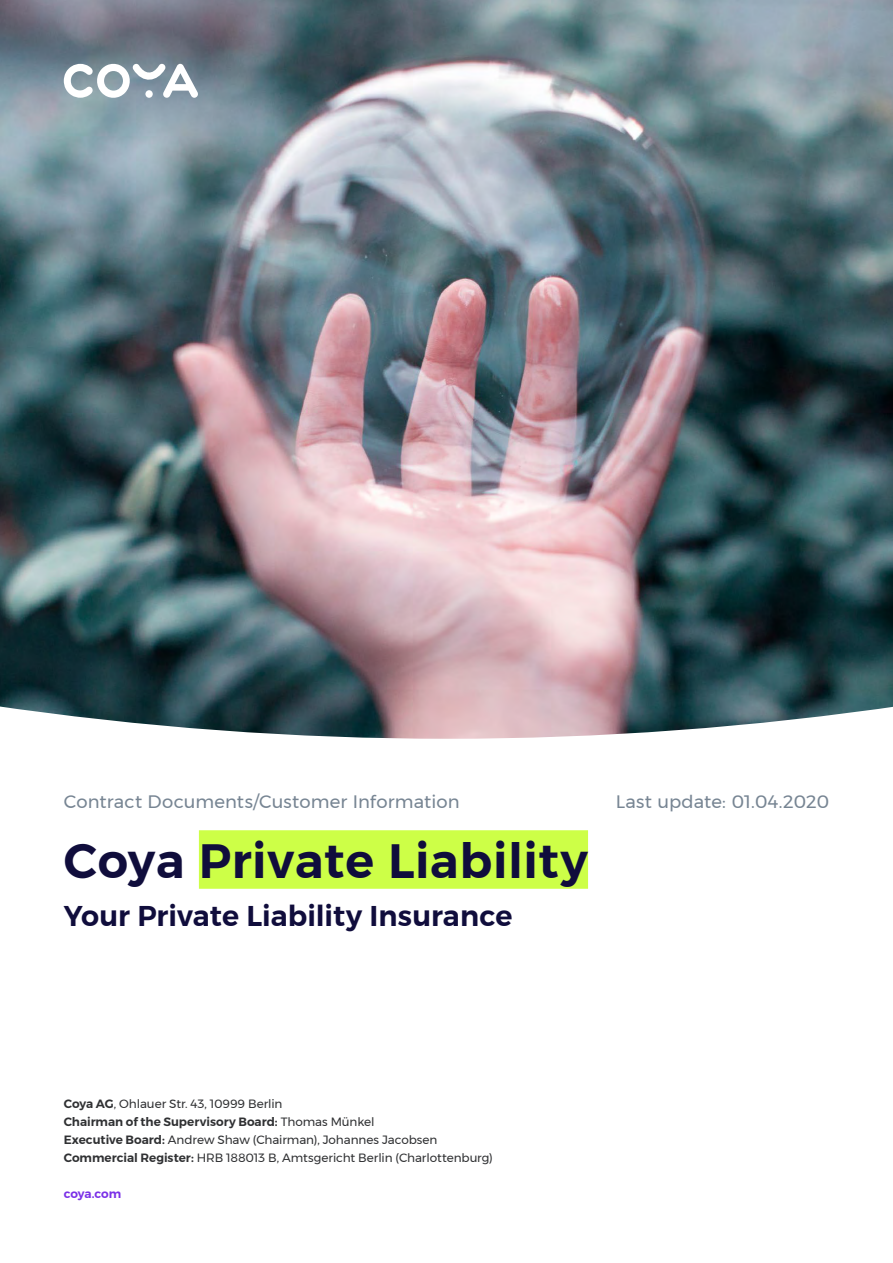
<style>
.page{position:relative;width:893px;height:1263px;background:#fff}
.page>*{position:absolute;margin:0;border:0;box-sizing:border-box;transform-origin:0 0}
.t1{font:600 48px "Montserrat";letter-spacing:.015em;color:#100d3c}
.t2{font:600 28.5px "Montserrat";color:#100d3c}
.t3{font:18px "Montserrat";letter-spacing:.01em;color:#778593}
.t4{font:12px/18px "Montserrat";letter-spacing:-.005em;color:#303133}
.t5{font:600 12px "Montserrat";letter-spacing:-.005em;color:#7b31e7}
.s1{font-weight:600}
</style>
<div class="page">
<img style="left:0;top:0;width:893px;height:705px">
<svg style="left:0;top:705px;width:893px;height:34px"></svg>
<div style="left:199px;top:830px;width:389px;height:59px;background:#cdff47"></div>
<svg style="left:64px;top:61px;width:136px;height:39px"></svg>
<h3 class="t3" style="left:64px;top:788px;width:397px">Contract Documents/Customer Information</h3>
<h1 class="t1" style="left:64px;top:822px;width:526px">Coya Private Liability</h1>
<h2 class="t2" style="left:64px;top:893px;width:450px">Your Private Liability Insurance</h2>
<h3 class="t3" style="left:616px;top:788px;width:215px">Last update: 01.04.2020</h3>
<p class="t4" style="left:64px;top:1094px;width:431px"><span class="s1">Coya AG</span>, Ohlauer Str. 43, 10999 Berlin<br><span class="s1">Chairman of the Supervisory Board:</span> Thomas Münkel<br><span class="s1">Executive Board:</span> Andrew Shaw (Chairman), Johannes Jacobsen <span class="s1">Commercial Register:</span> HRB 188013 B, Amtsgericht Berlin (Charlottenburg)</p>
<p class="t5" style="left:64px;top:1184px;width:59px">coya.com</p>
</div>
